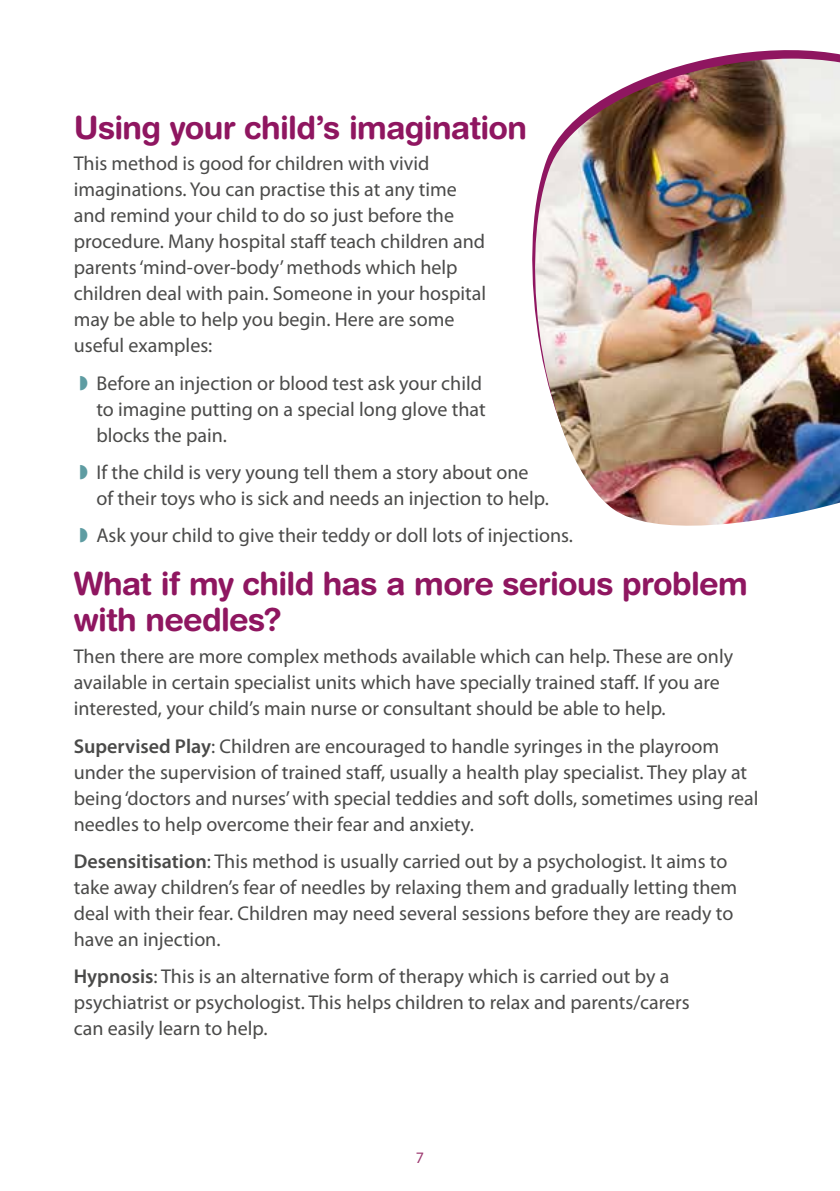
<style>
.page{position:relative;width:840px;height:1191px;background:#fff}
.page>*{position:absolute;margin:0;border:0;box-sizing:border-box;transform-origin:0 0}
.t1{font:700 32px/36px "Helvetica Rounded LT";letter-spacing:-.02em;color:#8f1660}
.t2{font:20px/26px "Myriad Pro";color:#4a4a49}
.t3{font:16px "Myriad Pro";color:#9d3a71}
.s1{color:#5e9ca2}
.s2{font-weight:600}
</style>
<div class="page">
<svg style="left:708px;top:50px;width:131px;height:9px"></svg>
<img style="left:532px;top:59px;width:307px;height:467px">
<h1 class="t1" style="left:74px;top:109px;width:454px">Using your child’s imagination</h1>
<p class="t2" style="left:74px;top:150px;width:413px">This method is good for children with vivid imaginations. You can practise this at any time and remind your child to do so just before the procedure. Many hospital staff teach children and parents ‘mind-over-body’ methods which help children deal with pain. Someone in your hospital may be able to help you begin. Here are some useful examples:</p>
<p class="t2" style="left:96px;top:370px;width:390px;text-indent:-17px"><span class="s1">◗</span> Before an injection or blood test ask your child to imagine putting on a special long glove that blocks the pain.</p>
<p class="t2" style="left:96px;top:459px;width:454px;text-indent:-17px"><span class="s1">◗</span> If the child is very young tell them a story about one of their toys who is sick and needs an injection to help.</p>
<p class="t2" style="left:79px;top:522px;width:495px"><span class="s1">◗</span> Ask your child to give their teddy or doll lots of injections.</p>
<h1 class="t1" style="left:74px;top:565px;width:675px">What if my child has a more serious problem with needles?</h1>
<p class="t2" style="left:74px;top:643px;width:660px">Then there are more complex methods available which can help. These are only available in certain specialist units which have specially trained staff. If you are interested, your child’s main nurse or consultant should be able to help.</p>
<p class="t2" style="left:74px;top:732px;width:685px"><span class="s2">Supervised Play</span>: Children are encouraged to handle syringes in the playroom under the supervision of trained staff, usually a health play specialist. They play at being ‘doctors and nurses’ with special teddies and soft dolls, sometimes using real needles to help overcome their fear and anxiety.</p>
<p class="t2" style="left:74px;top:848px;width:664px"><span class="s2">Desensitisation</span>: This method is usually carried out by a psychologist. It aims to take away children’s fear of needles by relaxing them and gradually letting them deal with their fear. Children may need several sessions before they are ready to have an injection.</p>
<p class="t2" style="left:74px;top:963px;width:617px"><span class="s2">Hypnosis</span>: This is an alternative form of therapy which is carried out by a psychiatrist or psychologist. This helps children to relax and parents/carers can easily learn to help.</p>
<p class="t3" style="left:415px;top:1148px;width:10px">7</p>
</div>
